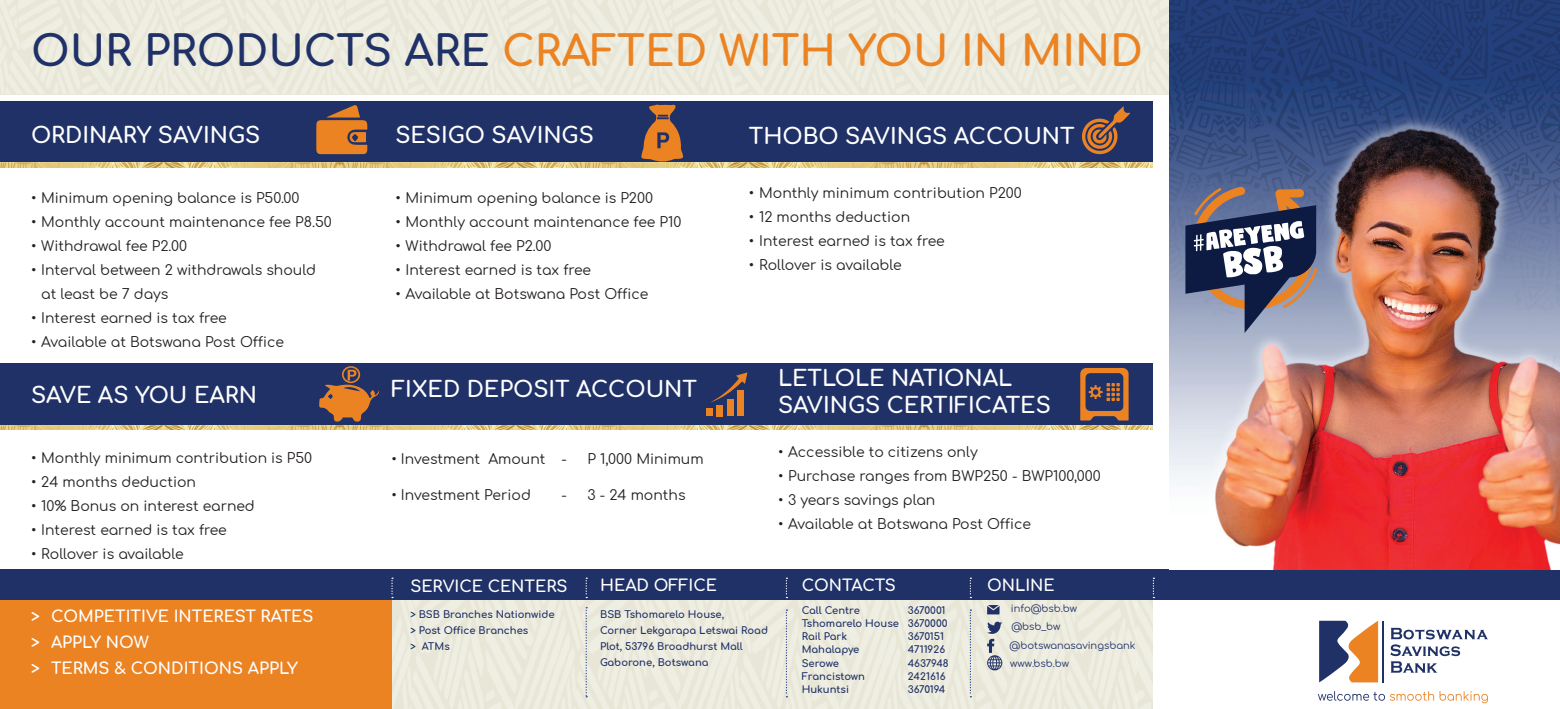
<style>
.page{position:relative;width:1560px;height:709px;background:#fff}
.page>*{position:absolute;margin:0;border:0;box-sizing:border-box;transform-origin:0 0}
.t1{font:700 42px "Comfortaa";color:#eb8323}
.t2{font:700 22px/26.4px "Comfortaa";color:#fff}
.t3{font:700 16px/26px "Comfortaa";color:#fff}
.t4{font:14px/24px "Comfortaa";color:#231f20}
.t5{font:700 10px/16px "Comfortaa";color:#1f3167}
.t6{font:700 10px "Comfortaa";letter-spacing:-.03em;color:#1f3167}
.t7{font:9.8px/17.8px "Comfortaa";color:#1f3167}
.s1{color:#1f3167}
</style>
<div class="page">
<img style="left:391px;top:600px;width:761px;height:109px">
<div style="left:0;top:569px;width:1559px;height:31px;background:#1f3167"></div>
<div style="left:0;top:600px;width:391px;height:109px;background:#eb8323"></div>
<svg style="left:785px;top:609px;width:2px;height:88px"></svg>
<svg style="left:969px;top:609px;width:2px;height:88px"></svg>
<svg style="left:585px;top:607px;width:2px;height:90px"></svg>
<svg style="left:585px;top:577px;width:2px;height:21px"></svg>
<svg style="left:391px;top:577px;width:2px;height:21px"></svg>
<svg style="left:785px;top:577px;width:2px;height:21px"></svg>
<svg style="left:969px;top:577px;width:2px;height:21px"></svg>
<svg style="left:1152px;top:577px;width:2px;height:21px"></svg>
<svg style="left:987px;top:605px;width:12px;height:9px"></svg>
<svg style="left:987px;top:621px;width:15px;height:49px"></svg>
<hr style="left:1381px;top:620px;width:2px;height:62px;background:#1f3167">
<svg style="left:1319px;top:620px;width:58px;height:62px"></svg>
<svg style="left:1390px;top:628px;width:97px;height:44px"></svg>
<svg style="left:1318px;top:691px;width:115px;height:9px"></svg>
<svg style="left:1439px;top:691px;width:48px;height:12px"></svg>
<img style="left:0;top:0;width:1169px;height:95px">
<div style="left:0;top:101px;width:1152px;height:62px;background:#1f3167"></div>
<div style="left:0;top:363px;width:1152px;height:62px;background:#1f3167"></div>
<svg style="left:1082px;top:106px;width:47px;height:49px"></svg>
<svg style="left:1080px;top:368px;width:48px;height:52px"></svg>
<svg style="left:711px;top:372px;width:36px;height:30px"></svg>
<div style="left:737px;top:390px;width:7px;height:26px;background:#eb8323"></div>
<div style="left:705px;top:408px;width:7px;height:8px;background:#eb8323"></div>
<div style="left:726px;top:399px;width:7px;height:17px;background:#eb8323"></div>
<div style="left:716px;top:405px;width:7px;height:11px;background:#eb8323"></div>
<img style="left:0;top:163px;width:1152px;height:4px">
<img style="left:0;top:425px;width:1152px;height:4px">
<svg style="left:641px;top:104px;width:42px;height:58px"></svg>
<svg style="left:316px;top:105px;width:51px;height:49px"></svg>
<svg style="left:319px;top:366px;width:60px;height:56px"></svg>
<img style="left:1169px;top:0;width:390px;height:569px">
<svg style="left:1185px;top:186px;width:132px;height:147px;background:#6e6e82"></svg>
<h1 class="t1" style="left:31px;top:12px;width:1113px"><span class="s1">OUR PRODUCTS ARE</span> CRAFTED WITH YOU IN MIND</h1>
<h2 class="t2" style="left:31px;top:118px;width:231px">ORDINARY SAVINGS</h2>
<p class="t4" style="left:31px;top:184px;width:270px">• Minimum opening balance is P50.00</p>
<p class="t4" style="left:31px;top:208px;width:302px">• Monthly account maintenance fee P8.50</p>
<p class="t4" style="left:31px;top:232px;width:158px">• Withdrawal fee P2.00</p>
<p class="t4" style="left:41px;top:256px;width:276px;text-indent:-10px">• Interval between 2 withdrawals should at least be 7 days</p>
<p class="t4" style="left:31px;top:304px;width:197px">• Interest earned is tax free</p>
<p class="t4" style="left:31px;top:328px;width:255px">• Available at Botswana Post Office</p>
<h2 class="t2" style="left:31px;top:378px;width:227px">SAVE AS YOU EARN</h2>
<p class="t4" style="left:31px;top:444px;width:283px">• Monthly minimum contribution is P50</p>
<p class="t4" style="left:31px;top:468px;width:166px">• 24 months deduction</p>
<p class="t4" style="left:31px;top:492px;width:225px">• 10% Bonus on interest earned</p>
<p class="t4" style="left:31px;top:516px;width:197px">• Interest earned is tax free</p>
<p class="t4" style="left:31px;top:540px;width:154px">• Rollover is available</p>
<p class="t3" style="left:31px;top:601px;width:284px">&gt; COMPETITIVE INTEREST RATES &gt; APPLY NOW<br>&gt; TERMS &amp; CONDITIONS APPLY</p>
<h2 class="t2" style="left:395px;top:118px;width:200px">SESIGO SAVINGS</h2>
<p class="t4" style="left:395px;top:184px;width:259px">• Minimum opening balance is P200</p>
<p class="t4" style="left:395px;top:208px;width:287px">• Monthly account maintenance fee P10</p>
<p class="t4" style="left:395px;top:232px;width:158px">• Withdrawal fee P2.00</p>
<p class="t4" style="left:395px;top:256px;width:197px">• Interest earned is tax free</p>
<p class="t4" style="left:395px;top:280px;width:255px">• Available at Botswana Post Office</p>
<h2 class="t2" style="left:391px;top:373px;width:307px">FIXED DEPOSIT ACCOUNT</h2>
<p class="t4" style="left:391px;top:444px;width:177px">• Investment Amount -</p>
<p class="t4" style="left:587px;top:444px;width:118px">P 1,000 Minimum</p>
<p class="t4" style="left:391px;top:480px;width:141px">• Investment Period</p>
<p class="t4" style="left:561px;top:480px;width:126px">- 3 - 24 months</p>
<h2 class="t2" style="left:748px;top:120px;width:327px">THOBO SAVINGS ACCOUNT</h2>
<p class="t4" style="left:748px;top:179px;width:274px">• Monthly minimum contribution P200</p>
<p class="t4" style="left:748px;top:203px;width:163px">• 12 months deduction</p>
<p class="t4" style="left:748px;top:227px;width:197px">• Interest earned is tax free</p>
<p class="t4" style="left:748px;top:251px;width:154px">• Rollover is available</p>
<h2 class="t2" style="left:778px;top:362px;width:274px">LETLOLE NATIONAL<br>SAVINGS CERTIFICATES</h2>
<p class="t4" style="left:778px;top:437px;width:201px">• Accessible to citizens only</p>
<p class="t4" style="left:778px;top:461px;width:324px">• Purchase ranges from BWP250 - BWP100,000</p>
<p class="t4" style="left:778px;top:485px;width:159px">• 3 years savings plan</p>
<p class="t4" style="left:778px;top:509px;width:255px">• Available at Botswana Post Office</p>
<p class="t3" style="left:410px;top:571px;width:22px">Service</p>
<p class="t3" style="left:487px;top:571px;width:25px">Centers</p>
<p class="t3" style="left:600px;top:569px;width:13px">head</p>
<p class="t3" style="left:653px;top:569px;width:12px">office</p>
<p class="t3" style="left:801px;top:569px;width:96px">CONTACTS</p>
<p class="t3" style="left:987px;top:569px;width:69px">ONLINE</p>
<p class="t5" style="left:410px;top:605px;width:146px">&gt; BSB Branches Nationwide &gt; Post Office Branches<br>&gt; ATMs</p>
<p class="t5" style="left:600px;top:605px;width:169px">BSB Tshomarelo House,<br>Corner Lekgarapa Letswai Road<br>Plot, 53796 Broadhurst Mall<br>Gaborone, Botswana</p>
<p class="t5" style="left:801px;top:601px;width:60px">Call Centre</p>
<p class="t5" style="left:801px;top:602px;width:147px;line-height:13.2px;text-indent:106px">3670001<br>Tshomarelo House 3670000<br>Rail Park</p>
<p class="t5" style="left:907px;top:627px;width:38px">3670151</p>
<p class="t5" style="left:801px;top:640px;width:59px">Mahalapye</p>
<p class="t5" style="left:907px;top:640px;width:39px">4711926</p>
<p class="t5" style="left:801px;top:653px;width:39px">Serowe</p>
<p class="t5" style="left:907px;top:653px;width:42px">4637948</p>
<p class="t5" style="left:801px;top:667px;width:65px">Francistown</p>
<p class="t5" style="left:907px;top:667px;width:39px">2421616</p>
<p class="t5" style="left:801px;top:680px;width:49px">Hukuntsi</p>
<p class="t6" style="left:907px;top:680px;width:39px">3670194</p>
<p class="t7" style="left:1010px;top:598px;width:68px">info@bsb.bw</p>
<p class="t7" style="left:1009px;top:635px;width:127px">@botswanasavingsbank www.bsb.bw</p>
<p class="t7" style="left:1011px;top:616px;width:51px">@bsb_bw</p>
</div>
